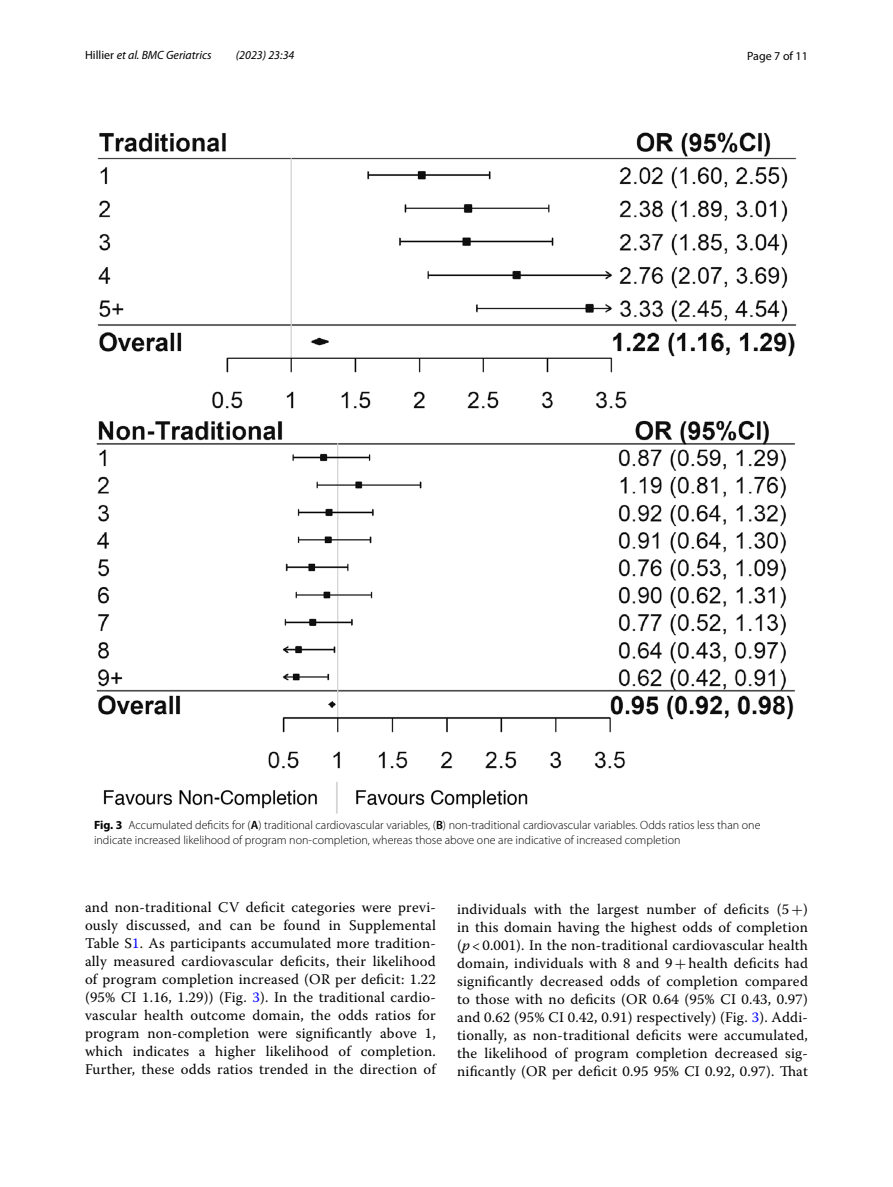
<style>
.page{position:relative;width:893px;height:1187px;background:#fff}
.page>*{position:absolute;margin:0;border:0;box-sizing:border-box;transform-origin:0 0}
.t1{font:14.7px/18px "Warnock Pro";letter-spacing:.015em;color:#000;text-align:justify}
.t2{font:300 12px/15px "Myriad Pro";color:#000}
.t3{font:italic 12px "Myriad Pro";color:#000}
.t4{font:12px "Myriad Pro";color:#000}
.s1{font-style:normal}
.s2{font-weight:700}
.s3{font-weight:600}
.s4{color:#00f}
.s5{font-family:"MTSY"}
.s6{font-style:italic}
</style>
<div class="page">
<img style="left:96px;top:133px;width:701px;height:680px">
<p class="t3" style="left:85px;top:48px;width:128px"><span class="s1">Hillier</span> et al. BMC Geriatrics</p>
<p class="t3" style="left:236px;top:48px;width:60px">(2023) 23:34</p>
<p class="t4" style="left:747px;top:48px;width:62px">Page 7 of 11</p>
<p class="t2" style="left:94px;top:817px;width:668px"><span class="s2">Fig. 3</span> Accumulated deficits for (<span class="s3">A</span>) traditional cardiovascular variables, (<span class="s3">B</span>) non-traditional cardiovascular variables. Odds ratios less than one indicate increased likelihood of program non-completion, whereas those above one are indicative of increased completion</p>
<p class="t1" style="left:85px;top:897px;width:352px">and non-traditional CV deficit categories were previ&shy;ously discussed, and can be found in Supplemental Table S<span class="s4">1</span>. As participants accumulated more tradition&shy;ally measured cardiovascular deficits, their likelihood of program completion increased (OR per deficit: 1.22 (95% CI 1.16, 1.29)) (Fig. <span class="s4">3</span>). In the traditional cardio&shy;vascular health outcome domain, the odds ratios for program non-completion were significantly above 1, which indicates a higher likelihood of completion.<br>Further, these odds ratios trended in the direction of</p>
<p class="t1" style="left:457px;top:899px;width:352px">individuals with the largest number of deficits (5<span class="s5">+</span>) in this domain having the highest odds of completion (<span class="s6">p</span> &lt; 0.001). In the non-traditional cardiovascular health domain, individuals with 8 and 9<span class="s5">+</span>health deficits had significantly decreased odds of completion compared to those with no deficits (OR 0.64 (95% CI 0.43, 0.97) and 0.62 (95% CI 0.42, 0.91) respectively) (Fig. <span class="s4">3</span>). Addi&shy;tionally, as non-traditional deficits were accumulated, the likelihood of program completion decreased sig&shy;nificantly (OR per deficit 0.95 95% CI 0.92, 0.97). That</p>
</div>
